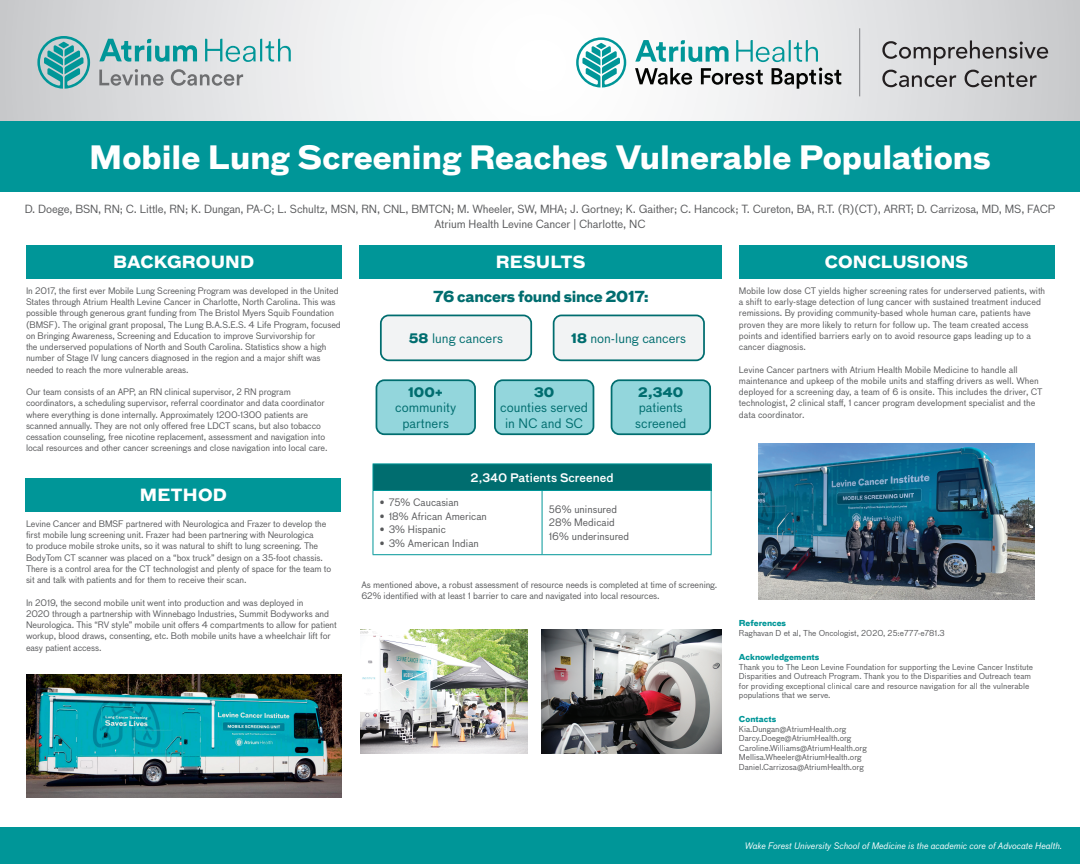
<style>
.page{position:relative;width:1080px;height:864px;background:#fff}
.page>*{position:absolute;margin:0;border:0;box-sizing:border-box;transform-origin:0 0}
.t1{font:700 31.25px "Bau Pro";color:#fff}
.t2{font:700 20.4px "Bau Pro";letter-spacing:.01em;color:#fff}
.t3{font:700 16.32px "Bau Pro";letter-spacing:.01em;color:#fff}
.t4{font:700 14.75px "Bau Pro";letter-spacing:-.02em;color:#006d6f}
.t5{font:12.75px/15.3px "Bau Pro";color:#006d6f;text-align:center}
.t6{font:700 12.75px "Bau Pro";color:#006d6f}
.t7{font:500 11.5px "Bau Pro";color:#fff}
.t8{font:11px/15.2px "Bau Pro";letter-spacing:-.01em;color:#57585a;text-align:center}
.t9{font:10px "Bau Pro";color:#57585a}
.t10{font:8.75px/11.2px "Bau Pro";letter-spacing:-.01em;color:#57585a}
.t11{font:italic 8.75px "Bau Pro";color:#fff}
.t12{font:8px/9.5px "Bau Pro";color:#57585a}
.t13{font:700 8px "Bau Pro";color:#009698}
.s1{font-weight:700}
</style>
<div class="page">
<svg style="left:0;top:0;width:1080px;height:121px"></svg>
<div style="left:0;top:121px;width:1080px;height:71px;background:#009698"></div>
<div style="left:26px;top:245px;width:315px;height:33px;background:#009698"></div>
<div style="left:360px;top:245px;width:362px;height:33px;background:#009698"></div>
<div style="left:739px;top:245px;width:315px;height:33px;background:#009698"></div>
<svg style="left:37px;top:36px;width:53px;height:53px;background:#71b6b8"></svg>
<svg style="left:99px;top:39px;width:192px;height:23px;background:#98c9cb"></svg>
<svg style="left:99px;top:69px;width:65px;height:17px"></svg>
<svg style="left:171px;top:69px;width:72px;height:17px"></svg>
<div style="left:0;top:827px;width:1080px;height:37px;background:#009698"></div>
<svg style="left:576px;top:37px;width:50px;height:51px"></svg>
<svg style="left:635px;top:40px;width:183px;height:22px"></svg>
<svg style="left:635px;top:68px;width:57px;height:17px"></svg>
<svg style="left:701px;top:68px;width:62px;height:17px"></svg>
<svg style="left:772px;top:68px;width:69px;height:21px"></svg>
<hr style="left:859px;top:28px;width:1px;height:68px;background:#818285">
<svg style="left:882px;top:40px;width:166px;height:47px;background:#b3b3b5"></svg>
<div style="left:26px;top:478px;width:315px;height:34px;background:#009698"></div>
<div style="left:381px;top:315px;width:150px;height:45px;background:#f2f3f4;border-radius:8px"></div>
<div style="left:380px;top:315px;width:152px;height:46px;border:2px solid #006d6f;border-radius:8px"></div>
<div style="left:376px;top:380px;width:99px;height:54px;background:#93d6dc;border-radius:8px"></div>
<div style="left:376px;top:379px;width:100px;height:56px;border:2px solid #006d6f;border-radius:8px"></div>
<div style="left:495px;top:380px;width:98px;height:54px;background:#93d6dc;border-radius:8px"></div>
<div style="left:494px;top:379px;width:100px;height:56px;border:2px solid #006d6f;border-radius:8px"></div>
<div style="left:612px;top:380px;width:98px;height:54px;background:#93d6dc;border-radius:8px"></div>
<div style="left:611px;top:379px;width:100px;height:56px;border:2px solid #006d6f;border-radius:8px"></div>
<div style="left:554px;top:315px;width:150px;height:45px;background:#f2f3f4;border-radius:8px"></div>
<div style="left:553px;top:315px;width:152px;height:46px;border:2px solid #006d6f;border-radius:8px"></div>
<img style="left:759px;top:443px;width:275px;height:157px">
<img style="left:26px;top:674px;width:315px;height:124px">
<div style="left:373px;top:464px;width:338px;height:26px;background:#006d6f"></div>
<hr style="left:373px;top:490px;width:169px;height:1px;background:#009698">
<hr style="left:542px;top:490px;width:169px;height:1px;background:#009698">
<hr style="left:373px;top:464px;width:169px;height:1px;background:#009698">
<svg style="left:373px;top:464px;width:1px;height:26px"></svg>
<hr style="left:542px;top:464px;width:170px;height:1px;background:#009698">
<svg style="left:711px;top:464px;width:1px;height:26px"></svg>
<hr style="left:373px;top:490px;width:1px;height:64px;background:#009698">
<hr style="left:542px;top:491px;width:1px;height:63px;background:#009698">
<hr style="left:711px;top:490px;width:1px;height:64px;background:#009698">
<hr style="left:373px;top:554px;width:169px;height:1px;background:#009698">
<hr style="left:542px;top:554px;width:170px;height:1px;background:#009698">
<img style="left:361px;top:630px;width:167px;height:123px">
<img style="left:541px;top:630px;width:181px;height:123px">
<p class="t1" style="left:89px;top:130px;width:903px">Mobile Lung Screening Reaches Vulnerable Populations</p>
<p class="t8" style="left:25px;top:201px;width:1032px">D. Doege, BSN, RN; C. Little, RN; K. Dungan, PA-C; L. Schultz, MSN, RN, CNL, BMTCN; M. Wheeler, SW, MHA; J. Gortney; K. Gaither; C. Hancock; T. Cureton, BA, R.T. (R)(CT), ARRT; D. Carrizosa, MD, MS, FACP<br>Atrium Health Levine Cancer | Charlotte, NC</p>
<p class="t3" style="left:113px;top:248px;width:142px">BACKGROUND</p>
<p class="t10" style="left:26px;top:285px;width:316px">In 2017, the first ever Mobile Lung Screening Program was developed in the United States through Atrium Health Levine Cancer in Charlotte, North Carolina. This was possible through generous grant funding from The Bristol Myers Squib Foundation (BMSF). The original grant proposal, The Lung B.A.S.E.S. 4 Life Program, focused on Bringing Awareness, Screening and Education to improve Survivorship for<br>the underserved populations of North and South Carolina. Statistics show a high number of Stage IV lung cancers diagnosed in the region and a major shift was needed to reach the more vulnerable areas.</p>
<p class="t10" style="left:26px;top:386px;width:303px">Our team consists of an APP, an RN clinical supervisor, 2 RN program coordinators, a scheduling supervisor, referral coordinator and data coordinator where everything is done internally. Approximately 1200-1300 patients are scanned annually. They are not only offered free LDCT scans, but also tobacco cessation counseling, free nicotine replacement, assessment and navigation into local resources and other cancer screenings and close navigation into local care.</p>
<p class="t3" style="left:140px;top:481px;width:88px">METHOD</p>
<p class="t2" style="left:129px;top:479px;width:110px">METHOD</p>
<p class="t10" style="left:26px;top:518px;width:307px">Levine Cancer and BMSF partnered with Neurologica and Frazer to develop the first mobile lung screening unit. Frazer had been partnering with Neurologica<br>to produce mobile stroke units, so it was natural to shift to lung screening. The BodyTom CT scanner was placed on a “box truck” design on a 35-foot chassis.<br>There is a control area for the CT technologist and plenty of space for the team to sit and talk with patients and for them to receive their scan.</p>
<p class="t10" style="left:26px;top:596px;width:312px">In 2019, the second mobile unit went into production and was deployed in<br>2020 through a partnership with Winnebago Industries, Summit Bodyworks and Neurologica. This “RV style” mobile unit offers 4 compartments to allow for patient workup, blood draws, consenting, etc. Both mobile units have a wheelchair lift for easy patient access.</p>
<p class="t3" style="left:496px;top:248px;width:91px">RESULTS</p>
<p class="t3" style="left:825px;top:248px;width:145px">CONCLUSIONS</p>
<p class="t4" style="left:433px;top:283px;width:218px">76 cancers found since 2017:</p>
<p class="t5" style="left:409px;top:330px;width:96px"><span class="s1">58</span> lung cancers</p>
<p class="t5" style="left:571px;top:330px;width:116px"><span class="s1">18</span> non-lung cancers</p>
<p class="t6" style="left:408px;top:381px;width:36px">100+</p>
<p class="t5" style="left:395px;top:399px;width:62px">community</p>
<p class="t5" style="left:402px;top:415px;width:48px">partners</p>
<p class="t6" style="left:534px;top:381px;width:22px">30</p>
<p class="t5" style="left:500px;top:399px;width:89px">counties served in NC and SC</p>
<p class="t7" style="left:471px;top:469px;width:144px">2,340 Patients Screened</p>
<p class="t6" style="left:638px;top:381px;width:46px">2,340</p>
<p class="t5" style="left:635px;top:399px;width:53px;text-align:left">patients screened</p>
<p class="t9" style="left:380px;top:495px;width:81px">• 75% Caucasian</p>
<p class="t9" style="left:380px;top:509px;width:109px">• 18% African American</p>
<p class="t9" style="left:380px;top:522px;width:68px">• 3% Hispanic</p>
<p class="t9" style="left:380px;top:536px;width:101px">• 3% American Indian</p>
<p class="t9" style="left:549px;top:502px;width:70px">56% uninsured</p>
<p class="t9" style="left:549px;top:516px;width:67px">28% Medicaid</p>
<p class="t9" style="left:549px;top:529px;width:82px">16% underinsured</p>
<p class="t10" style="left:361px;top:579px;width:357px">As mentioned above, a robust assessment of resource needs is completed at time of screening.</p>
<p class="t10" style="left:361px;top:590px;width:300px">62% identified with at least 1 barrier to care and navigated into local resources.</p>
<p class="t10" style="left:739px;top:285px;width:308px">Mobile low dose CT yields higher screening rates for underserved patients, with a shift to early-stage detection of lung cancer with sustained treatment induced remissions. By providing community-based whole human care, patients have proven they are more likely to return for follow up. The team created access</p>
<p class="t10" style="left:739px;top:330px;width:294px">points and identified barriers early on to avoid resource gaps leading up to a cancer diagnosis.</p>
<p class="t10" style="left:739px;top:363px;width:305px">Levine Cancer partners with Atrium Health Mobile Medicine to handle all maintenance and upkeep of the mobile units and staffing drivers as well. When deployed for a screening day, a team of 6 is onsite. This includes the driver, CT technologist, 2 clinical staff, 1 cancer program development specialist and the data coordinator.</p>
<p class="t13" style="left:739px;top:616px;width:49px">References</p>
<p class="t12" style="left:739px;top:628px;width:207px">Raghavan D et al, The Oncologist, 2020, 25:e777-e781.3</p>
<p class="t13" style="left:739px;top:651px;width:82px">Acknowledgements</p>
<p class="t12" style="left:739px;top:662px;width:296px">Thank you to The Leon Levine Foundation for supporting the Levine Cancer Institute Disparities and Outreach Program. Thank you to the Disparities and Outreach team for providing exceptional clinical care and resource navigation for all the vulnerable populations that we serve.</p>
<p class="t13" style="left:739px;top:712px;width:39px">Contacts</p>
<p class="t12" style="left:739px;top:724px;width:109px">Kia.Dungan@AtriumHealth.org</p>
<p class="t12" style="left:739px;top:733px;width:114px">Darcy.Doege@AtriumHealth.org</p>
<p class="t12" style="left:739px;top:743px;width:129px">Caroline.Williams@AtriumHealth.org</p>
<p class="t12" style="left:739px;top:752px;width:124px">Mellisa.Wheeler@AtriumHealth.org</p>
<p class="t12" style="left:739px;top:762px;width:126px">Daniel.Carrizosa@AtriumHealth.org</p>
<p class="t11" style="left:745px;top:839px;width:319px">Wake Forest University School of Medicine is the academic core of Advocate Health.</p>
</div>
